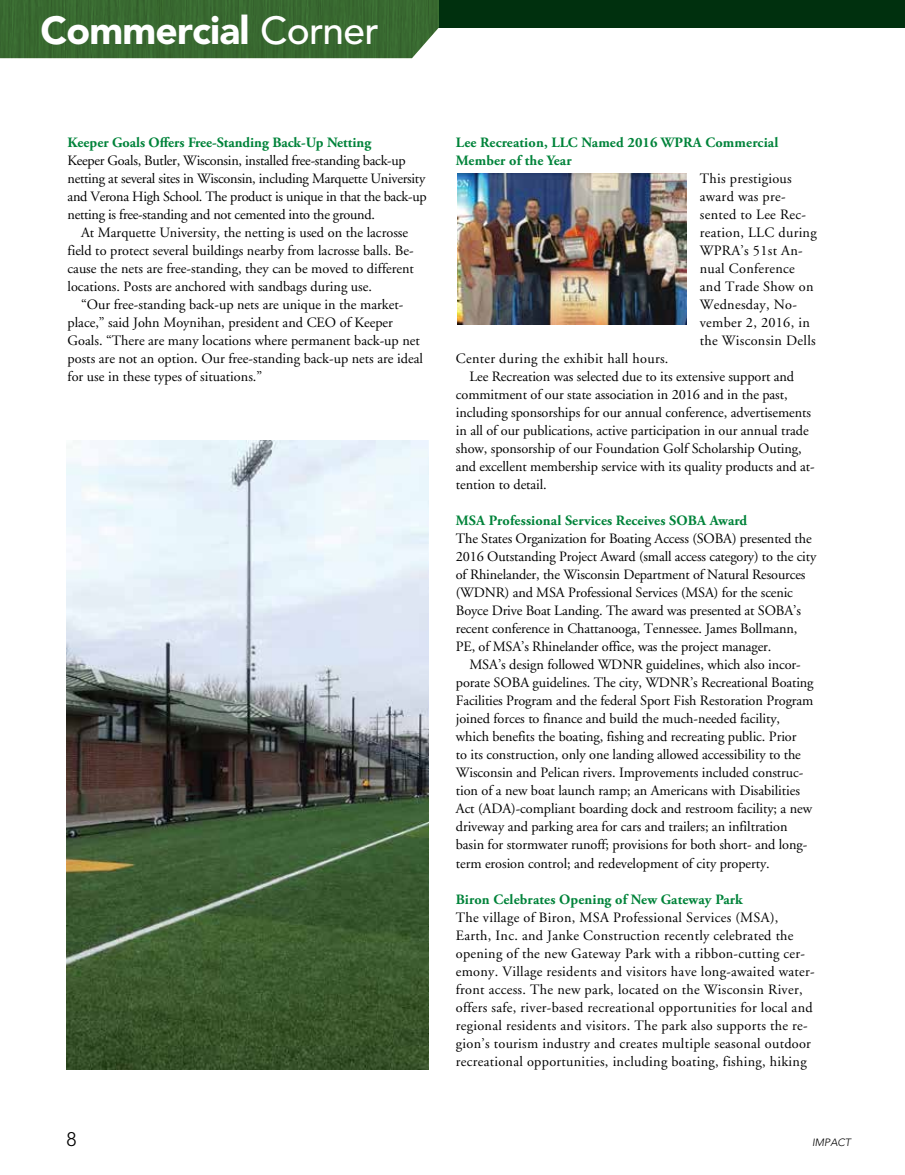
<style>
.page{position:relative;width:905px;height:1175px;background:#fff}
.page>*{position:absolute;margin:0;border:0;box-sizing:border-box;transform-origin:0 0}
.t1{font:900 38.85px "Avenir";letter-spacing:-.02em;color:#fff}
.t2{font:300 19.5px "Avenir";color:#000}
.t3{font:14.25px/18px "Adobe Garamond";letter-spacing:-.005em;color:#000}
.t4{font:14.25px/18px "Adobe Garamond";letter-spacing:.02em;color:#000}
.t5{font:700 14.25px/18px "Adobe Garamond Pro";letter-spacing:.01em;color:#00833a}
.t6{font:italic 300 10.5px "Avenir";color:#000}
.s1{font-weight:500}
</style>
<div class="page">
<div style="left:0;top:0;width:904px;height:27px;background:#00300e"></div>
<img style="left:0;top:0;width:439px;height:58px">
<img style="left:66px;top:440px;width:363px;height:629px">
<img style="left:457px;top:173px;width:229px;height:152px">
<h1 class="t1" style="left:41px;top:6px;width:340px">Commercial <span class="s1">Corner</span></h1>
<p class="t5" style="left:68px;top:134px;width:305px">Keeper Goals Offers Free-Standing Back-Up Netting</p>
<p class="t3" style="left:68px;top:152px;width:360px">Keeper Goals, Butler, Wisconsin, installed free-standing back-up netting at several sites in Wisconsin, including Marquette University and Verona High School. The product is unique in that the back-up netting is free-standing and not cemented into the ground.</p>
<p class="t3" style="left:68px;top:224px;width:348px;text-indent:13px">At Marquette University, the netting is used on the lacrosse field to protect several buildings nearby from lacrosse balls. Be&shy;cause the nets are free-standing, they can be moved to different locations. Posts are anchored with sandbags during use.</p>
<p class="t3" style="left:68px;top:296px;width:357px;text-indent:13px">“Our free-standing back-up nets are unique in the market&shy;place,” said John Moynihan, president and CEO of Keeper Goals. “There are many locations where permanent back-up net posts are not an option. Our free-standing back-up nets are ideal for use in these types of situations.”</p>
<p class="t5" style="left:456px;top:134px;width:324px">Lee Recreation, LLC Named 2016 WPRA Commercial<br>Member of the Year</p>
<p class="t4" style="left:699px;top:170px;width:118px">This prestigious award was pre&shy;sented to Lee Rec&shy;reation, LLC during<br>WPRA’s 51st An&shy;nual Conference and Trade Show on<br>Wednesday, No&shy;vember 2, 2016, in the Wisconsin Dells</p>
<p class="t4" style="left:456px;top:350px;width:214px">Center during the exhibit hall hours.</p>
<p class="t3" style="left:469px;top:368px;width:326px">Lee Recreation was selected due to its extensive support and</p>
<p class="t3" style="left:456px;top:386px;width:333px">commitment of our state association in 2016 and in the past,</p>
<p class="t3" style="left:456px;top:404px;width:357px">including sponsorships for our annual conference, advertisements</p>
<p class="t3" style="left:456px;top:422px;width:354px">in all of our publications, active participation in our annual trade</p>
<p class="t3" style="left:456px;top:440px;width:347px">show, sponsorship of our Foundation Golf Scholarship Outing,</p>
<p class="t3" style="left:456px;top:458px;width:360px">and excellent membership service with its quality products and at-</p>
<p class="t3" style="left:456px;top:476px;width:92px">tention to detail.</p>
<p class="t5" style="left:456px;top:512px;width:293px">MSA Professional Services Receives SOBA Award</p>
<p class="t3" style="left:456px;top:530px;width:362px">The States Organization for Boating Access (SOBA) presented the 2016 Outstanding Project Award (small access category) to the city of Rhinelander, the Wisconsin Department of Natural Resources (WDNR) and MSA Professional Services (MSA) for the scenic Boyce Drive Boat Landing. The award was presented at SOBA’s recent conference in Chattanooga, Tennessee. James Bollmann, PE, of MSA’s Rhinelander office, was the project manager.</p>
<p class="t3" style="left:456px;top:656px;width:359px;text-indent:13px">MSA’s design followed WDNR guidelines, which also incor&shy;porate SOBA guidelines. The city, WDNR’s Recreational Boating Facilities Program and the federal Sport Fish Restoration Program joined forces to finance and build the much-needed facility, which benefits the boating, fishing and recreating public. Prior<br>to its construction, only one landing allowed accessibility to the Wisconsin and Pelican rivers. Improvements included construc&shy;tion of a new boat launch ramp; an Americans with Disabilities Act (ADA)-compliant boarding dock and restroom facility; a new driveway and parking area for cars and trailers; an infiltration basin for stormwater runoff; provisions for both short- and long&shy;term erosion control; and redevelopment of city property.</p>
<p class="t5" style="left:456px;top:890px;width:288px">Biron Celebrates Opening of New Gateway Park</p>
<p class="t4" style="left:456px;top:908px;width:360px">The village of Biron, MSA Professional Services (MSA), Earth, Inc. and Janke Construction recently celebrated the opening of the new Gateway Park with a ribbon-cutting cer&shy;emony. Village residents and visitors have long-awaited water&shy;front access. The new park, located on the Wisconsin River, offers safe, river-based recreational opportunities for local and regional residents and visitors. The park also supports the re&shy;gion’s tourism industry and creates multiple seasonal outdoor recreational opportunities, including boating, fishing, hiking</p>
<h2 class="t2" style="left:66px;top:1128px;width:12px">8</h2>
<p class="t6" style="left:812px;top:1136px;width:40px">IMPACT</p>
</div>
